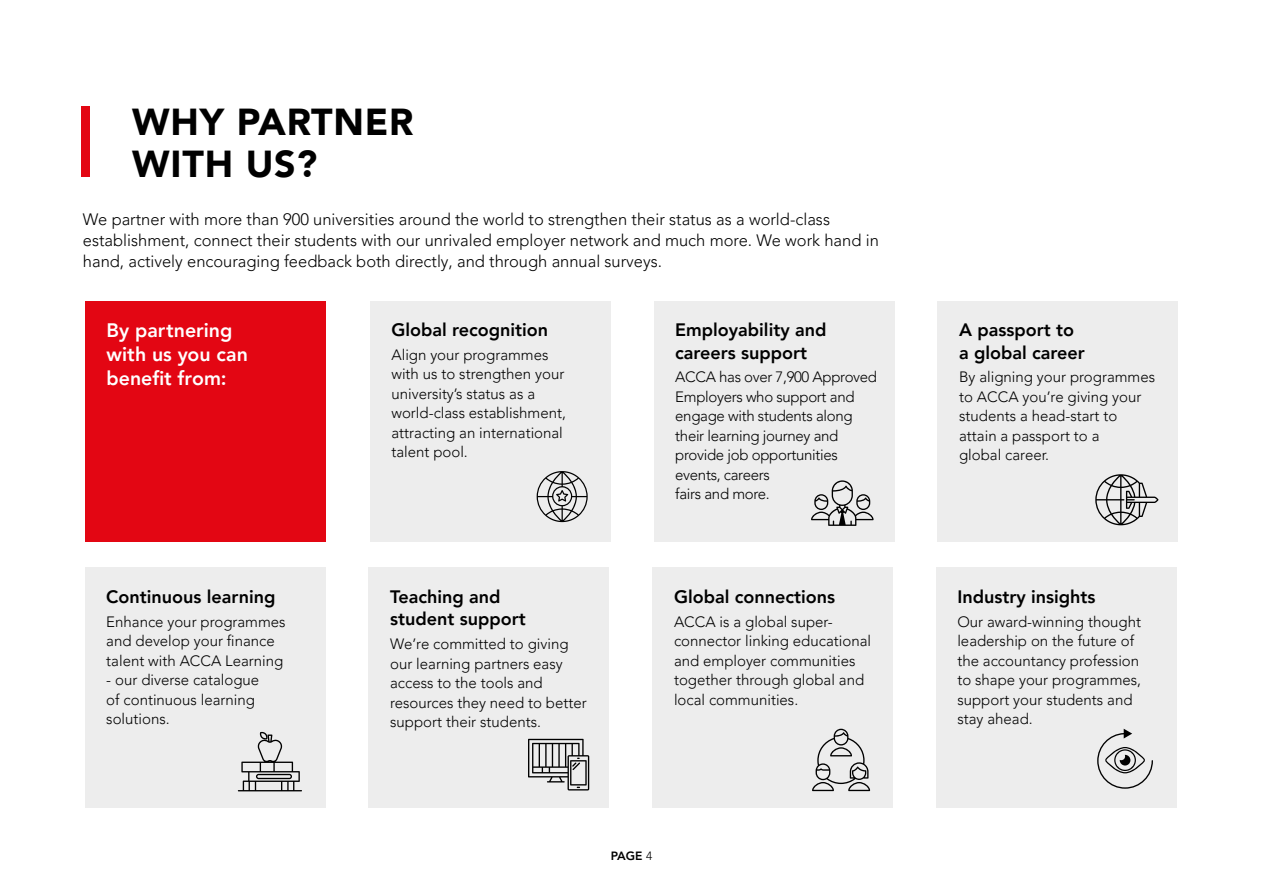
<style>
.page{position:relative;width:1263px;height:893px;background:#fff}
.page>*{position:absolute;margin:0;border:0;box-sizing:border-box;transform-origin:0 0}
.MAIN_HEADINGS_AVENIR{font:900 37.5px "Avenir LT Pro";letter-spacing:.02em;color:#000}
.BODY_SUBHEAD_WHITE{font:800 19.5px/24px "Avenir LT Pro";color:#fff}
.B_HEAD{font:800 18px/22.5px "Avenir LT Pro";color:#000}
.BODY_COPY{font:300 16.5px/21px "Avenir LT Pro";color:#000}
.Body_Copy{font:300 15px/19.5px "Avenir LT Pro";color:#000}
.Body_Copy-2{font:300 15px/19.5px "Avenir LT Pro";letter-spacing:-.02em;color:#000}
.t1{font:800 12px "Avenir LT Pro";color:#000}
.s1{font-weight:300}
</style>
<div class="page">
<div style="left:81px;top:106px;width:9px;height:71px;background:#e30613"></div>
<div style="left:370px;top:301px;width:240px;height:240px;background:#ededed"></div>
<div style="left:85px;top:301px;width:240px;height:240px;background:#e30613"></div>
<div style="left:654px;top:301px;width:240px;height:240px;background:#ededed"></div>
<div style="left:938px;top:301px;width:240px;height:240px;background:#ededed"></div>
<div style="left:85px;top:568px;width:240px;height:240px;background:#ededed"></div>
<div style="left:369px;top:568px;width:240px;height:240px;background:#ededed"></div>
<div style="left:653px;top:568px;width:240px;height:240px;background:#ededed"></div>
<div style="left:936px;top:568px;width:240px;height:240px;background:#ededed"></div>
<svg style="left:537px;top:471px;width:51px;height:51px"></svg>
<svg style="left:238px;top:732px;width:64px;height:59px"></svg>
<svg style="left:528px;top:739px;width:61px;height:51px"></svg>
<svg style="left:812px;top:729px;width:58px;height:62px"></svg>
<svg style="left:1097px;top:729px;width:56px;height:60px"></svg>
<svg style="left:1095px;top:474px;width:63px;height:51px"></svg>
<svg style="left:811px;top:480px;width:62px;height:46px"></svg>
<p class="MAIN_HEADINGS_AVENIR" style="left:132px;top:99px;width:283px">WHY PARTNER</p>
<p class="MAIN_HEADINGS_AVENIR" style="left:132px;top:141px;width:187px">WITH US?</p>
<p class="BODY_COPY" style="left:83px;top:209px;width:797px">We partner with more than 900 universities around the world to strengthen their status as a world-class establishment, connect their students with our unrivaled employer network and much more. We work hand in hand, actively encouraging feedback both directly, and through annual surveys.</p>
<p class="BODY_SUBHEAD_WHITE" style="left:107px;top:319px;width:143px">By partnering with us you can benefit from:</p>
<p class="B_HEAD" style="left:675px;top:319px;width:153px">Employability and careers support</p>
<p class="B_HEAD" style="left:391px;top:319px;width:158px">Global recognition</p>
<p class="Body_Copy" style="left:391px;top:345px;width:176px">Align your programmes with us to strengthen your university’s status as a world-class establishment, attracting an international talent pool.</p>
<p class="Body_Copy-2" style="left:675px;top:367px;width:203px">ACCA has over 7,900 Approved<br>Employers who support and engage with students along their learning journey and provide job opportunities events, careers<br>fairs and more.</p>
<p class="B_HEAD" style="left:106px;top:585px;width:171px">Continuous learning</p>
<p class="Body_Copy" style="left:106px;top:612px;width:181px">Enhance your programmes and develop your finance talent with ACCA Learning</p>
<p class="Body_Copy" style="left:106px;top:670px;width:154px">- our diverse catalogue of continuous learning solutions.</p>
<p class="B_HEAD" style="left:390px;top:585px;width:137px">Teaching and student support</p>
<p class="Body_Copy" style="left:390px;top:634px;width:198px">We’re committed to giving our learning partners easy access to the tools and resources they need to better support their students.</p>
<p class="B_HEAD" style="left:674px;top:585px;width:163px">Global connections</p>
<p class="Body_Copy" style="left:674px;top:612px;width:199px">ACCA is a global super&shy;connector linking educational and employer communities together through global and local communities.</p>
<p class="t1" style="left:611px;top:848px;width:43px">PAGE <span class="s1">4</span></p>
<p class="B_HEAD" style="left:959px;top:319px;width:127px">A passport to a global career</p>
<p class="Body_Copy" style="left:959px;top:367px;width:197px">By aligning your programmes to ACCA you’re giving your students a head-start to attain a passport to a<br>global career.</p>
<p class="B_HEAD" style="left:957px;top:585px;width:140px">Industry insights</p>
<p class="Body_Copy" style="left:957px;top:612px;width:185px">Our award-winning thought leadership on the future of the accountancy profession to shape your programmes, support your students and stay ahead.</p>
</div>
